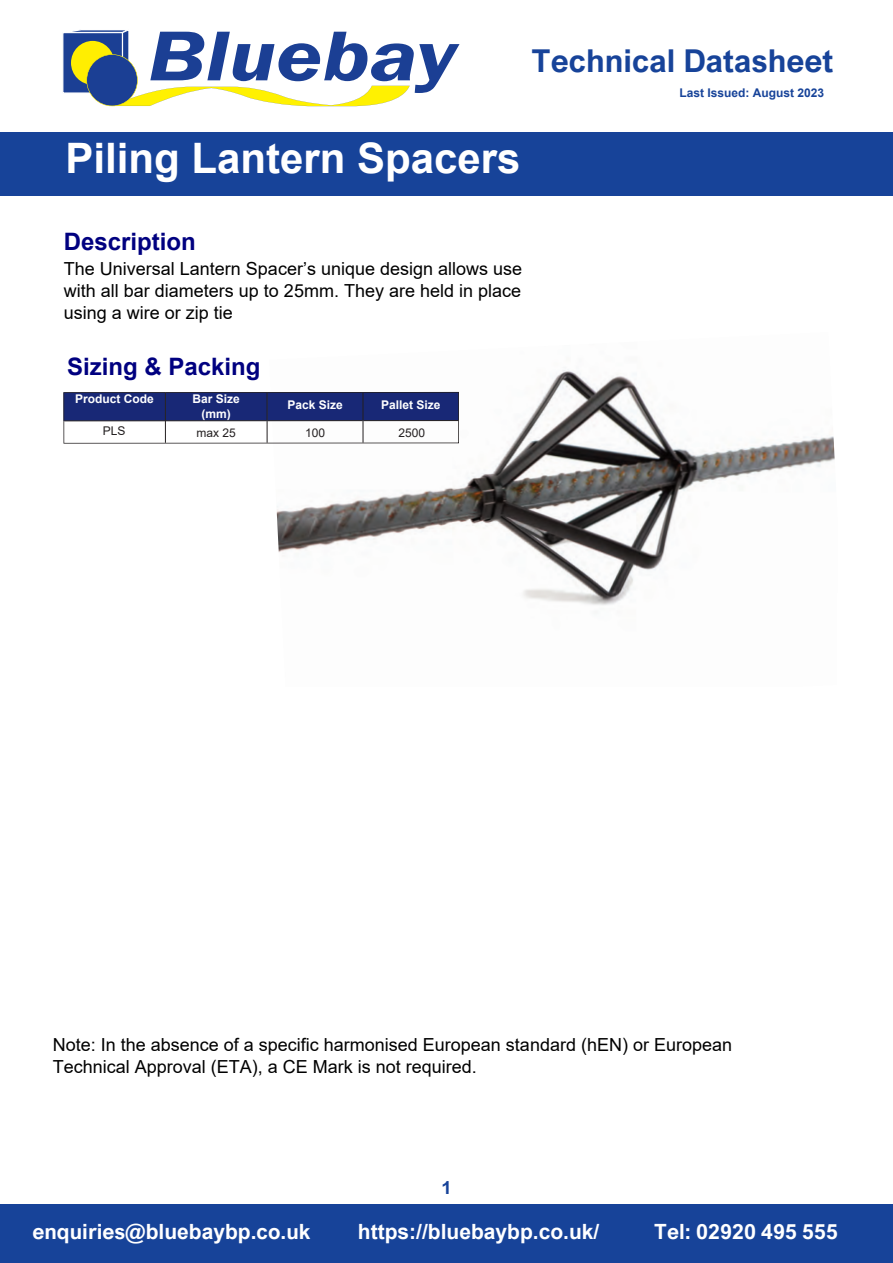
<style>
.page{position:relative;width:893px;height:1263px;background:#fff}
.page>*{position:absolute;margin:0;border:0;box-sizing:border-box;transform-origin:0 0}
.t1{font:700 42px "Arial";color:#fff}
.t2{font:700 31.5px "Arial Nova";color:#174399}
.t3{font:700 24px "Arial";color:#000080}
.t4{font:700 21px "Arial Nova";color:#fff}
.t5{font:700 21px "Arial";color:#fff}
.t6{font:18px/21.6px "Arial";color:#000;text-align:justify}
.t7{font:700 18px "Arial Nova";color:#174399}
.t8{font:700 12px/15px "Arial";color:#fff;text-align:center}
.t9{font:700 12px "Arial";color:#174399}
.t10{font:12px "Arial";color:#231f20}
.t11{font:12px "Arial";color:#231f20}
.s1{font-family:"Arial"}
</style>
<div class="page">
<div style="left:0;top:1205px;width:893px;height:58px;background:#174399"></div>
<div style="left:0;top:133px;width:893px;height:63px;background:#174399"></div>
<svg style="left:63px;top:30px;width:396px;height:76px"></svg>
<img style="left:269px;top:370px;width:566px;height:235px">
<div style="left:63px;top:392px;width:102px;height:29px;background:#182876"></div>
<div style="left:165px;top:392px;width:102px;height:29px;background:#182876"></div>
<div style="left:267px;top:392px;width:96px;height:29px;background:#182876"></div>
<div style="left:363px;top:392px;width:96px;height:29px;background:#182876"></div>
<div style="left:63px;top:392px;width:396px;height:52px;border:2px solid #231f20"></div>
<hr style="left:165px;top:393px;width:1px;height:50px;background:#231f20">
<hr style="left:267px;top:393px;width:1px;height:50px;background:#231f20">
<hr style="left:363px;top:393px;width:1px;height:50px;background:#231f20">
<hr style="left:64px;top:420px;width:101px;height:1px;background:#231f20">
<hr style="left:166px;top:420px;width:101px;height:1px;background:#231f20">
<hr style="left:267px;top:420px;width:96px;height:1px;background:#231f20">
<hr style="left:363px;top:420px;width:95px;height:1px;background:#231f20">
<p class="t2" style="left:532px;top:43px;width:303px">Technical Datasheet</p>
<p class="t9" style="left:679px;top:84px;width:146px">Last Issued: August 2023</p>
<p class="t1" style="left:65px;top:129px;width:457px">Piling Lantern Spacers</p>
<h3 class="t3" style="left:64px;top:225px;width:134px">Description</h3>
<p class="t6" style="left:64px;top:258px;width:460px">The Universal Lantern Spacer’s unique design allows use with all bar diameters up to 25mm. They are held in place using a wire or zip tie</p>
<h3 class="t3" style="left:67px;top:349px;width:195px">Sizing &amp; Packing</h3>
<p class="t8" style="left:75px;top:392px;width:80px">Product Code</p>
<p class="t8" style="left:193px;top:392px;width:49px">Bar Size (mm)</p>
<p class="t8" style="left:287px;top:397px;width:57px">Pack Size</p>
<p class="t8" style="left:381px;top:397px;width:61px">Pallet Size</p>
<p class="t11" style="left:103px;top:422px;width:24px">PLS</p>
<p class="t10" style="left:197px;top:425px;width:41px">max 25</p>
<p class="t10" style="left:305px;top:425px;width:22px">100</p>
<p class="t10" style="left:398px;top:425px;width:28px">2500</p>
<p class="t6" style="left:53px;top:1034px;width:681px">Note: In the absence of a specific harmonised European standard (hEN) or European<br>Technical Approval (ETA), a CE Mark is not required.</p>
<p class="t7" style="left:441px;top:1177px;width:12px">1</p>
<p class="t4" style="left:32px;top:1219px;width:280px">enquiries@<span class="s1">bluebaybp</span>.co.uk</p>
<p class="t5" style="left:358px;top:1216px;width:243px">https://bluebaybp.co.uk/</p>
<p class="t4" style="left:654px;top:1219px;width:185px">Tel: 02920 495 555</p>
</div>
